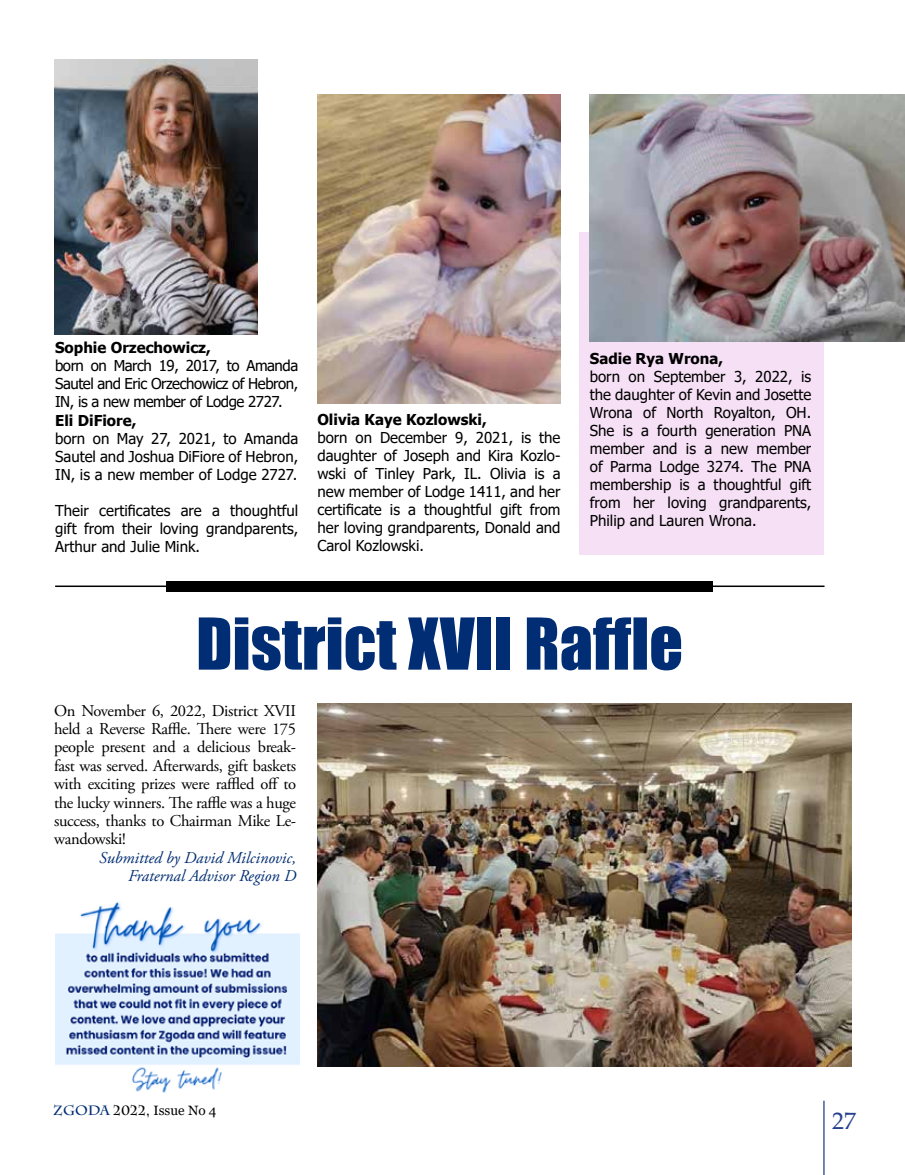
<style>
.page{position:relative;width:905px;height:1175px;background:#fff}
.page>*{position:absolute;margin:0;border:0;box-sizing:border-box;transform-origin:0 0}
.t1{font:66px "Impact";color:#002d73}
.t2{font:24px "Palatino Linotype";color:#25408f}
.t3{font:16.5px/18.5px "Adobe Garamond Pro";letter-spacing:-.02em;color:#000;text-align:justify}
.t4{font:italic 16.5px/18.5px "Adobe Garamond Pro";color:#002d73;text-align:right}
.t5{font:15px/18px "Tahoma";color:#000;text-align:justify}
.t6{font:700 15px "Tahoma";color:#000}
.t7{font:13.5px "Georgia";color:#000}
.s1{font-family:"Charlemagne Std";font-weight:700;color:#002d73}
.s2{font-family:"Charlemagne Std";font-weight:700}
</style>
<div class="page">
<hr style="left:823px;top:1100px;width:1px;height:74px;background:#002d73">
<div style="left:579px;top:233px;width:245px;height:322px;background:#f6e0f5"></div>
<div style="left:167px;top:581px;width:546px;height:11px;background:#000"></div>
<hr style="left:55px;top:585px;width:769px;height:2px;background:#000">
<img style="left:54px;top:60px;width:204px;height:274px">
<img style="left:590px;top:94px;width:314px;height:247px">
<img style="left:317px;top:95px;width:243px;height:309px">
<img style="left:317px;top:703px;width:534px;height:363px">
<img style="left:55px;top:902px;width:244px;height:191px">
<p class="t6" style="left:55px;top:337px;width:157px">Sophie Orzechowicz,</p>
<p class="t5" style="left:55px;top:358px;width:245px">born on March 19, 2017, to Amanda Sautel and Eric Orzechowicz of Hebron, IN, is a new member of Lodge 2727.</p>
<p class="t6" style="left:55px;top:409px;width:83px">Eli DiFiore,</p>
<p class="t5" style="left:55px;top:430px;width:245px">born on May 27, 2021, to Amanda Sautel and Joshua DiFiore of Hebron, IN, is a new member of Lodge 2727.</p>
<p class="t5" style="left:55px;top:502px;width:245px">Their certificates are a thoughtful gift from their loving grandparents, Arthur and Julie Mink.</p>
<p class="t6" style="left:317px;top:409px;width:171px">Olivia Kaye Kozlowski,</p>
<p class="t5" style="left:317px;top:429px;width:245px">born on December 9, 2021, is the daughter of Joseph and Kira Kozlo&shy;wski of Tinley Park, IL. Olivia is a new member of Lodge 1411, and her certificate is a thoughtful gift from her loving grandparents, Donald and Carol Kozlowski.</p>
<p class="t6" style="left:590px;top:348px;width:135px">Sadie Rya Wrona,</p>
<p class="t5" style="left:590px;top:368px;width:223px">born on September 3, 2022, is the daughter of Kevin and Josette Wrona of North Royalton, OH.<br>She is a fourth generation PNA member and is a new member of Parma Lodge 3274. The PNA membership is a thoughtful gift from her loving grandparents, Philip and Lauren Wrona.</p>
<h1 class="t1" style="left:196px;top:592px;width:488px">District XVII Raffle</h1>
<p class="t3" style="left:54px;top:701px;width:244px">On November 6, 2022, District XVII held a Reverse Raffle. There were 175 people present and a delicious break&shy;fast was served. Afterwards, gift baskets with exciting prizes were raffled off to the lucky winners. The raffle was a huge success, thanks to Chairman Mike Le&shy;wandowski!</p>
<p class="t4" style="left:99px;top:848px;width:198px">Submitted by David Milcinovic,<br>Fraternal Advisor Region D</p>
<p class="t7" style="left:53px;top:1102px;width:165px"><span class="s1">ZGODA</span> <span class="s2">2022,</span> Issue No 4</p>
<h2 class="t2" style="left:832px;top:1103px;width:25px">27</h2>
</div>
